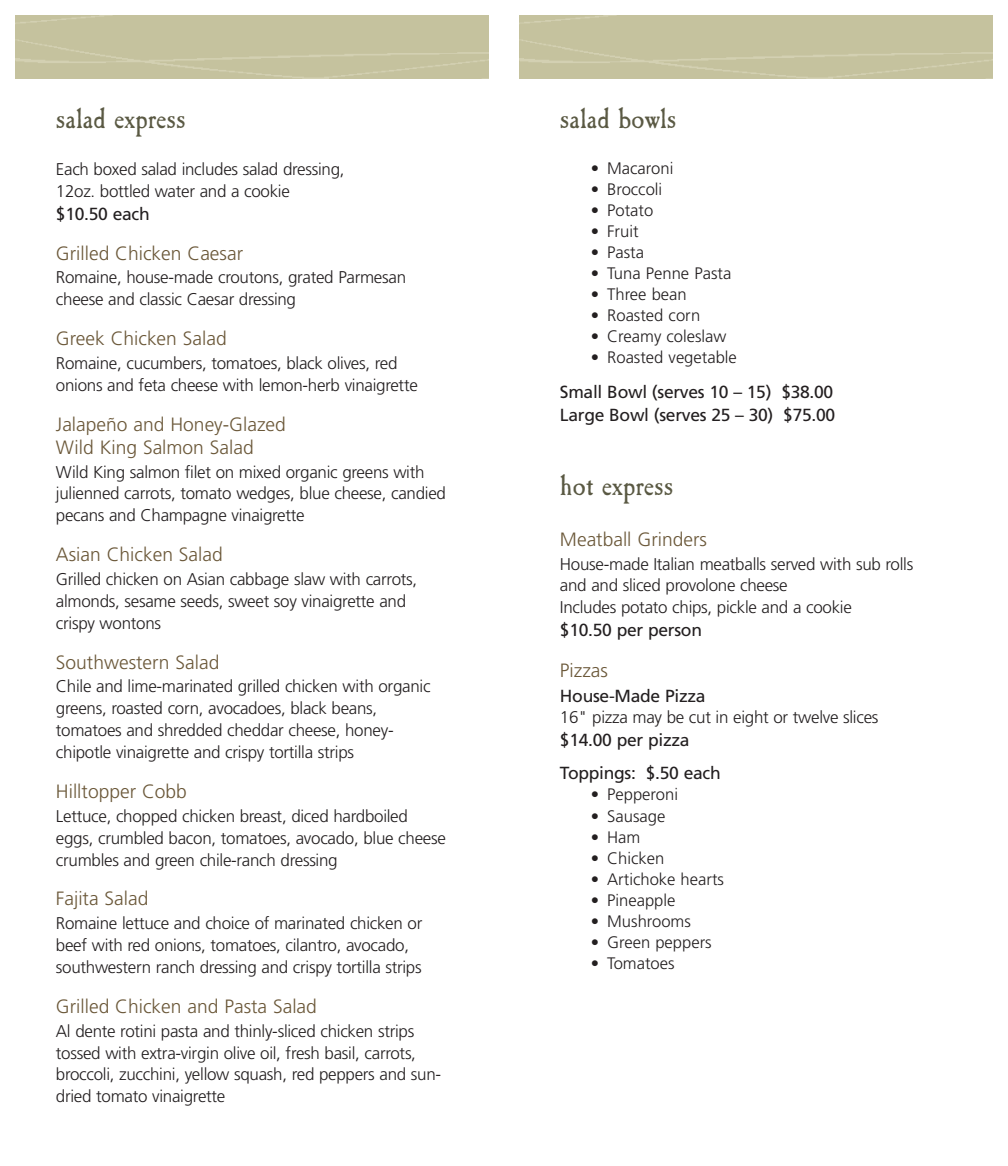
<style>
.page{position:relative;width:1008px;height:1166px;background:#fff}
.page>*{position:absolute;margin:0;border:0;box-sizing:border-box;transform-origin:0 0}
.t1{font:31.5px "Caslon Antique";color:#5a5943}
.t2{font:300 19.25px/23.1px "Frutiger";color:#6b5839}
.t3{font:17.5px/22.8px "Frutiger";letter-spacing:-.015em;color:#231f20}
.t4{font:300 16.97px/21.9px "Frutiger";letter-spacing:-.015em;color:#231f20}
.t5{font:300 16.62px "Frutiger";color:#231f20}
</style>
<div class="page">
<h1 class="t1" style="left:56px;top:101px;width:131px">salad express</h1>
<p class="t4" style="left:56px;top:159px;width:290px">Each boxed salad includes salad dressing,<br>12oz. bottled water and a cookie</p>
<p class="t3" style="left:56px;top:204px;width:95px">$10.50 each</p>
<p class="t2" style="left:56px;top:243px;width:189px">Grilled Chicken Caesar</p>
<p class="t4" style="left:56px;top:268px;width:352px">Romaine, house-made croutons, grated Parmesan cheese and classic Caesar dressing</p>
<p class="t2" style="left:56px;top:328px;width:172px">Greek Chicken Salad</p>
<p class="t4" style="left:56px;top:353px;width:363px">Romaine, cucumbers, tomatoes, black olives, red onions and feta cheese with lemon-herb vinaigrette</p>
<p class="t2" style="left:56px;top:414px;width:231px">Jalapeño and Honey-Glazed<br>Wild King Salmon Salad</p>
<p class="t4" style="left:56px;top:462px;width:392px">Wild King salmon filet on mixed organic greens with julienned carrots, tomato wedges, blue cheese, candied pecans and Champagne vinaigrette</p>
<p class="t2" style="left:56px;top:544px;width:168px">Asian Chicken Salad</p>
<p class="t4" style="left:56px;top:569px;width:363px">Grilled chicken on Asian cabbage slaw with carrots, almonds, sesame seeds, sweet soy vinaigrette and crispy wontons</p>
<p class="t2" style="left:56px;top:652px;width:165px">Southwestern Salad</p>
<p class="t4" style="left:56px;top:677px;width:376px">Chile and lime-marinated grilled chicken with organic greens, roasted corn, avocadoes, black beans, tomatoes and shredded cheddar cheese, honey&shy;chipotle vinaigrette and crispy tortilla strips</p>
<p class="t2" style="left:56px;top:781px;width:133px">Hilltopper Cobb</p>
<p class="t4" style="left:56px;top:806px;width:391px">Lettuce, chopped chicken breast, diced hardboiled eggs, crumbled bacon, tomatoes, avocado, blue cheese crumbles and green chile-ranch dressing</p>
<p class="t2" style="left:56px;top:888px;width:94px">Fajita Salad</p>
<p class="t4" style="left:56px;top:913px;width:368px">Romaine lettuce and choice of marinated chicken or beef with red onions, tomatoes, cilantro, avocado, southwestern ranch dressing and crispy tortilla strips</p>
<p class="t2" style="left:56px;top:996px;width:262px">Grilled Chicken and Pasta Salad</p>
<p class="t4" style="left:56px;top:1021px;width:387px">Al dente rotini pasta and thinly-sliced chicken strips tossed with extra-virgin olive oil, fresh basil, carrots, broccoli, zucchini, yellow squash, red peppers and sun&shy;dried tomato vinaigrette</p>
<h1 class="t1" style="left:560px;top:101px;width:118px">salad bowls</h1>
<p class="t5" style="left:591px;top:162px;width:84px">• Macaroni</p>
<p class="t5" style="left:591px;top:183px;width:73px">• Broccoli</p>
<p class="t5" style="left:591px;top:204px;width:64px">• Potato</p>
<p class="t5" style="left:591px;top:225px;width:49px">• Fruit</p>
<p class="t5" style="left:591px;top:246px;width:55px">• Pasta</p>
<p class="t5" style="left:591px;top:267px;width:142px">• Tuna Penne Pasta</p>
<p class="t5" style="left:591px;top:288px;width:98px">• Three bean</p>
<p class="t5" style="left:591px;top:309px;width:111px">• Roasted corn</p>
<p class="t5" style="left:591px;top:330px;width:137px">• Creamy coleslaw</p>
<p class="t5" style="left:591px;top:351px;width:148px">• Roasted vegetable</p>
<p class="t3" style="left:560px;top:382px;width:277px">Small Bowl (serves 10 – 15) $38.00<br>Large Bowl (serves 25 – 30) $75.00</p>
<h1 class="t1" style="left:560px;top:468px;width:115px">hot express</h1>
<p class="t2" style="left:560px;top:529px;width:149px">Meatball Grinders</p>
<p class="t4" style="left:560px;top:554px;width:355px">House-made Italian meatballs served with sub rolls and and sliced provolone cheese<br>Includes potato chips, pickle and a cookie</p>
<p class="t3" style="left:560px;top:620px;width:144px">$10.50 per person</p>
<p class="t2" style="left:560px;top:660px;width:50px">Pizzas</p>
<p class="t3" style="left:560px;top:685px;width:147px">House-Made Pizza</p>
<p class="t4" style="left:560px;top:708px;width:320px">16" pizza may be cut in eight or twelve slices</p>
<p class="t3" style="left:560px;top:725px;width:162px;line-height:33.2px">$14.00 per pizza<br>Toppings: $.50 each</p>
<p class="t5" style="left:591px;top:788px;width:89px">• Pepperoni</p>
<p class="t5" style="left:591px;top:809px;width:76px">• Sausage</p>
<p class="t5" style="left:591px;top:830px;width:51px">• Ham</p>
<p class="t5" style="left:591px;top:851px;width:75px">• Chicken</p>
<p class="t5" style="left:591px;top:872px;width:135px">• Artichoke hearts</p>
<p class="t5" style="left:591px;top:893px;width:86px">• Pineapple</p>
<p class="t5" style="left:591px;top:914px;width:102px">• Mushrooms</p>
<p class="t5" style="left:591px;top:935px;width:123px">• Green peppers</p>
<p class="t5" style="left:591px;top:956px;width:85px">• Tomatoes</p>
</div>
